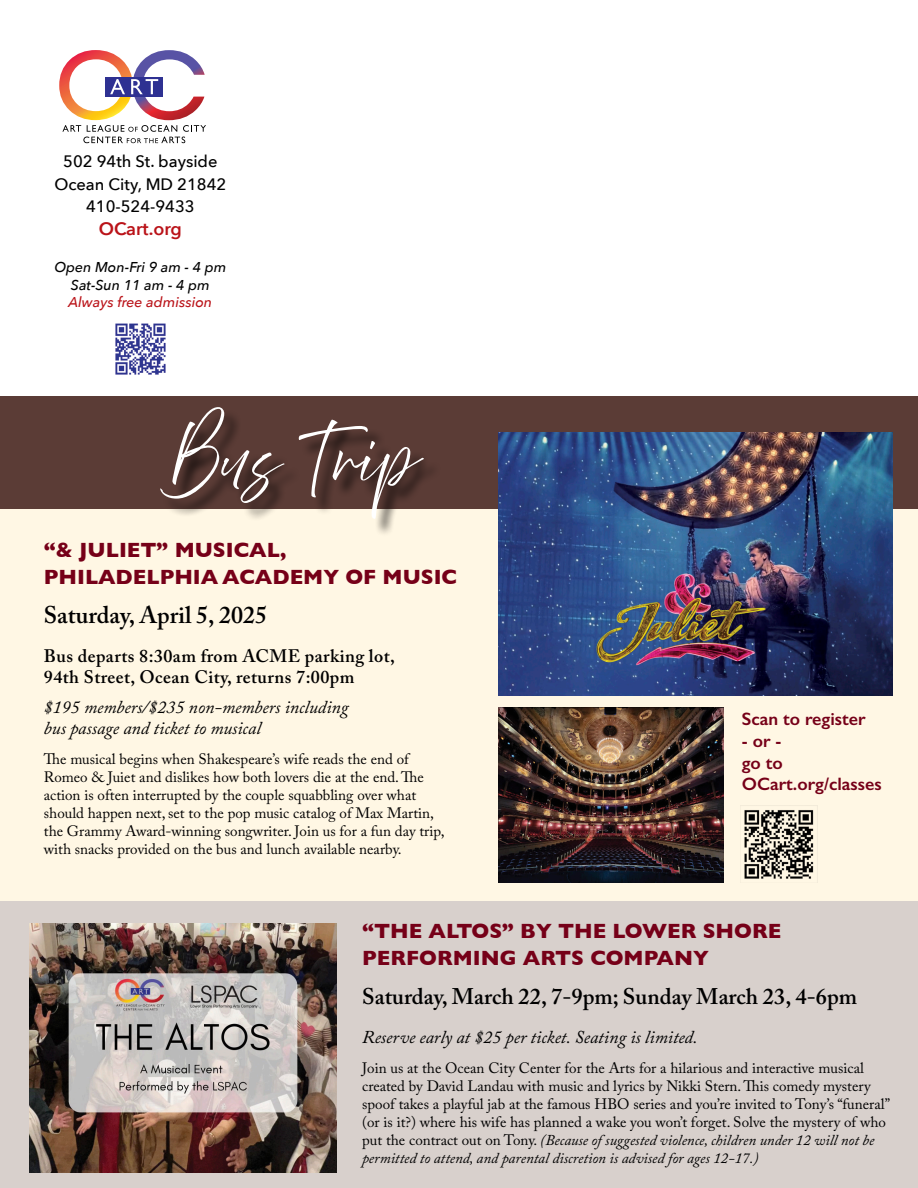
<style>
.page{position:relative;width:918px;height:1188px;background:#fff}
.page>*{position:absolute;margin:0;border:0;box-sizing:border-box;transform-origin:0 0}
.t1{font:54px "Abovethe Beyond Script";color:#fff}
.t2{font:600 24px "Adobe Caslon Pro";color:#000}
.t3{font:600 22.5px "Adobe Caslon Pro";color:#000}
.t4{font:700 21px "Gill Sans";color:#760018}
.t5{font:italic 18px "Adobe Caslon Pro";color:#000}
.t6{font:600 18px "Adobe Caslon Pro";letter-spacing:.025em;color:#000}
.t7{font:600 18px "Gill Sans";color:#760018}
.t8{font:600 18px "Avenir Next";letter-spacing:-.005em;color:#ba1319}
.t9{font:500 16.5px "Avenir Next";color:#000}
.t10{font:15px/18px "Adobe Caslon Pro";color:#000}
.t11{font:italic 500 14.25px "Avenir Next";color:#000}
.t12{font:italic 500 14.25px "Avenir Next";color:#ba1319}
.s1{font-style:italic}
</style>
<div class="page">
<div style="left:0;top:493px;width:918px;height:442px;background:#fff7e4"></div>
<div style="left:0;top:396px;width:918px;height:113px;background:#5b3c36"></div>
<img style="left:115px;top:323px;width:51px;height:52px">
<svg style="left:59px;top:50px;width:147px;height:93px"></svg>
<div style="left:163px;top:410px;width:279px;height:127px;background:#000;opacity:.75"></div>
<img style="left:741px;top:805px;width:76px;height:74px">
<div style="left:0;top:902px;width:918px;height:286px;background:#d8d0cc"></div>
<img style="left:498px;top:432px;width:395px;height:264px">
<img style="left:498px;top:707px;width:226px;height:175px">
<img style="left:29px;top:923px;width:308px;height:250px">
<p class="t9" style="left:63px;top:147px;width:156px">502 94th St. bayside</p>
<p class="t9" style="left:54px;top:170px;width:173px">Ocean City, MD 21842</p>
<p class="t9" style="left:86px;top:192px;width:110px">410-524-9433</p>
<p class="t8" style="left:99px;top:213px;width:85px">OCart.org</p>
<p class="t11" style="left:54px;top:255px;width:174px">Open Mon-Fri 9 am - 4 pm</p>
<p class="t11" style="left:71px;top:273px;width:140px">Sat-Sun 11 am - 4 pm</p>
<p class="t12" style="left:69px;top:290px;width:145px">Always free admission</p>
<p class="t1" style="left:171px;top:426px;width:246px">Bus Trip</p>
<p class="t4" style="left:44px;top:533px;width:244px">“&amp; JULIET” MUSICAL,</p>
<p class="t4" style="left:44px;top:560px;width:415px">PHILADELPHIA ACADEMY OF MUSIC</p>
<p class="t2" style="left:44px;top:601px;width:225px">Saturday, April 5, 2025</p>
<p class="t6" style="left:44px;top:645px;width:353px">Bus departs 8:30am from ACME parking lot,</p>
<p class="t6" style="left:44px;top:666px;width:312px">94th Street, Ocean City, returns 7:00pm</p>
<p class="t5" style="left:44px;top:696px;width:306px">$195 members/$235 non-members including</p>
<p class="t5" style="left:44px;top:717px;width:219px">bus passage and ticket to musical</p>
<p class="t10" style="left:44px;top:750px;width:366px">The musical begins when Shakespeare’s wife reads the end of</p>
<p class="t10" style="left:44px;top:768px;width:381px">Romeo &amp; Juiet and dislikes how both lovers die at the end. The</p>
<p class="t10" style="left:44px;top:786px;width:374px">action is often interrupted by the couple squabbling over what</p>
<p class="t10" style="left:44px;top:804px;width:392px">should happen next, set to the pop music catalog of Max Martin,</p>
<p class="t10" style="left:44px;top:822px;width:402px">the Grammy Award-winning songwriter. Join us for a fun day trip, with snacks provided on the bus and lunch available nearby.</p>
<p class="t7" style="left:742px;top:708px;width:125px">Scan to register</p>
<p class="t7" style="left:742px;top:730px;width:41px">- or -</p>
<p class="t7" style="left:742px;top:752px;width:43px">go to</p>
<p class="t7" style="left:742px;top:773px;width:141px">OCart.org/classes</p>
<p class="t4" style="left:362px;top:914px;width:421px">“THE ALTOS” BY THE LOWER SHORE</p>
<p class="t4" style="left:362px;top:941px;width:348px">PERFORMING ARTS COMPANY</p>
<p class="t3" style="left:362px;top:983px;width:497px">Saturday, March 22, 7-9pm; Sunday March 23, 4-6pm</p>
<p class="t5" style="left:362px;top:1026px;width:337px">Reserve early at $25 per ticket. Seating is limited.</p>
<p class="t10" style="left:362px;top:1059px;width:503px">Join us at the Ocean City Center for the Arts for a hilarious and interactive musical</p>
<p class="t10" style="left:362px;top:1077px;width:529px">created by David Landau with music and lyrics by Nikki Stern. This comedy mystery spoof takes a playful jab at the famous HBO series and you’re invited to Tony’s “funeral” (or is it?) where his wife has planned a wake you won’t forget. Solve the mystery of who put the contract out on Tony. <span class="s1">(Because of suggested violence, children under 12 will not be permitted to attend, and parental discretion is advised for ages 12-17.)</span></p>
</div>
